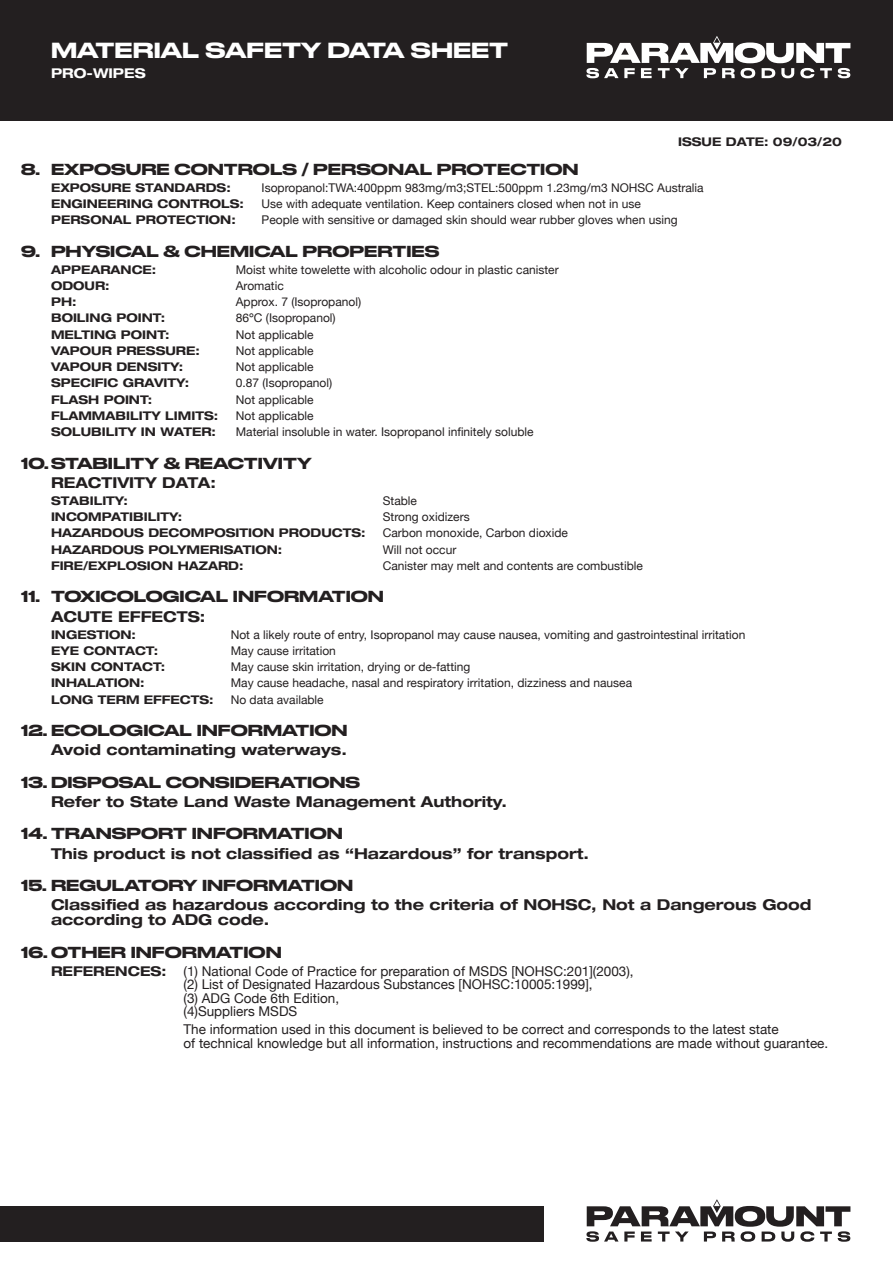
<style>
.page{position:relative;width:893px;height:1263px;background:#fff}
.page>*{position:absolute;margin:0;border:0;box-sizing:border-box;transform-origin:0 0}
.t1{font:500 20.55px "Druk Wide";color:#fff}
.t2{font:700 expanded 15px/15px "Helvetica Neue LT Std";color:#231f20}
.t3{font:500 15px "Druk Wide";color:#231f20}
.t4{font:13.5px/13.5px "Helvetica Neue";color:#231f20}
.t5{font:700 expanded 13.5px "Helvetica Neue LT Std";color:#231f20}
.t6{font:700 expanded 13.5px "Helvetica Neue LT Std";color:#fff}
.t7{font:12px "Helvetica Neue";color:#231f20}
.t8{font:700 expanded 12px "Helvetica Neue LT Std";color:#231f20}
.s1{font-family:"Lato"}
</style>
<div class="page">
<div style="left:0;top:0;width:893px;height:121px;background:#231f20"></div>
<svg style="left:586px;top:36px;width:264px;height:42px"></svg>
<svg style="left:586px;top:1199px;width:264px;height:43px"></svg>
<div style="left:0;top:1206px;width:544px;height:36px;background:#231f20"></div>
<p class="t1" style="left:51px;top:33px;width:459px">MATERIAL SAFETY DATA SHEET</p>
<p class="t6" style="left:51px;top:65px;width:96px">PRO-WIPES</p>
<p class="t8" style="left:678px;top:135px;width:165px">ISSUE DATE: 09/03/20</p>
<p class="t3" style="left:21px;top:157px;width:559px">8. EXPOSURE CONTROLS / PERSONAL PROTECTION</p>
<p class="t8" style="left:51px;top:180px;width:181px">EXPOSURE STANDARDS:</p>
<p class="t8" style="left:51px;top:196px;width:195px">ENGINEERING CONTROLS:</p>
<p class="t8" style="left:51px;top:212px;width:186px">PERSONAL PROTECTION:</p>
<p class="t7" style="left:262px;top:179px;width:444px">Isopropanol:TWA:400ppm 983mg/m3;STEL:500ppm 1.23mg/m3 NOHSC Australia</p>
<p class="t7" style="left:262px;top:195px;width:381px">Use with adequate ventilation. Keep containers closed when not in use</p>
<p class="t7" style="left:262px;top:211px;width:418px">People with sensitive or damaged skin should wear rubber gloves when using</p>
<p class="t3" style="left:21px;top:239px;width:420px">9. PHYSICAL &amp; CHEMICAL PROPERTIES</p>
<p class="t8" style="left:51px;top:262px;width:107px">APPEARANCE:</p>
<p class="t8" style="left:51px;top:278px;width:60px">ODOUR:</p>
<p class="t8" style="left:51px;top:294px;width:27px">PH:</p>
<p class="t8" style="left:51px;top:311px;width:116px">BOILING POINT:</p>
<p class="t8" style="left:51px;top:327px;width:120px">MELTING POINT:</p>
<p class="t8" style="left:51px;top:343px;width:150px">VAPOUR PRESSURE:</p>
<p class="t8" style="left:51px;top:359px;width:134px">VAPOUR DENSITY:</p>
<p class="t8" style="left:51px;top:376px;width:140px">SPECIFIC GRAVITY:</p>
<p class="t8" style="left:51px;top:392px;width:103px">FLASH POINT:</p>
<p class="t8" style="left:51px;top:408px;width:169px">FLAMMABILITY LIMITS:</p>
<p class="t8" style="left:51px;top:424px;width:166px">SOLUBILITY IN WATER:</p>
<p class="t7" style="left:236px;top:261px;width:324px">Moist white towelette with alcoholic odour in plastic canister</p>
<p class="t7" style="left:236px;top:277px;width:50px">Aromatic</p>
<p class="t7" style="left:236px;top:293px;width:127px">Approx. 7 (Isopropanol)</p>
<p class="t7" style="left:236px;top:309px;width:101px">86<span class="s1">°</span>C (Isopropanol)</p>
<p class="t7" style="left:236px;top:326px;width:79px">Not applicable</p>
<p class="t7" style="left:236px;top:342px;width:79px">Not applicable</p>
<p class="t7" style="left:236px;top:358px;width:79px">Not applicable</p>
<p class="t7" style="left:236px;top:374px;width:98px">0.87 (Isopropanol)</p>
<p class="t7" style="left:236px;top:391px;width:79px">Not applicable</p>
<p class="t7" style="left:236px;top:407px;width:79px">Not applicable</p>
<p class="t7" style="left:236px;top:423px;width:299px">Material insoluble in water. Isopropanol infinitely soluble</p>
<p class="t3" style="left:21px;top:451px;width:292px">10.STABILITY &amp; REACTIVITY</p>
<p class="t8" style="left:51px;top:493px;width:79px">STABILITY:</p>
<p class="t8" style="left:51px;top:509px;width:133px">INCOMPATIBILITY:</p>
<p class="t8" style="left:51px;top:526px;width:316px">HAZARDOUS DECOMPOSITION PRODUCTS:</p>
<p class="t8" style="left:51px;top:542px;width:233px">HAZARDOUS POLYMERISATION:</p>
<p class="t8" style="left:51px;top:558px;width:194px">FIRE/EXPLOSION HAZARD:</p>
<p class="t2" style="left:51px;top:474px;width:166px">REACTIVITY DATA:</p>
<p class="t7" style="left:383px;top:492px;width:36px">Stable</p>
<p class="t7" style="left:383px;top:508px;width:88px">Strong oxidizers</p>
<p class="t7" style="left:383px;top:524px;width:187px">Carbon monoxide, Carbon dioxide</p>
<p class="t7" style="left:383px;top:541px;width:75px">Will not occur</p>
<p class="t7" style="left:383px;top:557px;width:262px">Canister may melt and contents are combustible</p>
<p class="t3" style="left:21px;top:584px;width:364px">11. TOXICOLOGICAL INFORMATION</p>
<p class="t8" style="left:51px;top:627px;width:87px">INGESTION:</p>
<p class="t8" style="left:51px;top:643px;width:109px">EYE CONTACT:</p>
<p class="t8" style="left:51px;top:659px;width:116px">SKIN CONTACT:</p>
<p class="t8" style="left:51px;top:675px;width:95px">INHALATION:</p>
<p class="t8" style="left:51px;top:692px;width:164px">LONG TERM EFFECTS:</p>
<p class="t2" style="left:51px;top:608px;width:156px">ACUTE EFFECTS:</p>
<p class="t7" style="left:231px;top:626px;width:516px">Not a likely route of entry, Isopropanol may cause nausea, vomiting and gastrointestinal irritation</p>
<p class="t7" style="left:231px;top:642px;width:107px">May cause irritation</p>
<p class="t7" style="left:231px;top:658px;width:241px">May cause skin irritation, drying or de-fatting</p>
<p class="t7" style="left:231px;top:674px;width:403px">May cause headache, nasal and respiratory irritation, dizziness and nausea</p>
<p class="t7" style="left:231px;top:691px;width:94px">No data available</p>
<p class="t3" style="left:21px;top:718px;width:328px">12. ECOLOGICAL INFORMATION</p>
<p class="t2" style="left:51px;top:742px;width:297px">Avoid contaminating waterways.</p>
<p class="t3" style="left:21px;top:770px;width:340px">13. DISPOSAL CONSIDERATIONS</p>
<p class="t2" style="left:51px;top:794px;width:457px">Refer to State Land Waste Management Authority.</p>
<p class="t3" style="left:21px;top:821px;width:323px">14. TRANSPORT INFORMATION</p>
<p class="t2" style="left:51px;top:845px;width:540px">This product is not classified as “Hazardous” for transport.</p>
<p class="t3" style="left:21px;top:873px;width:333px">15. REGULATORY INFORMATION</p>
<p class="t2" style="left:51px;top:897px;width:762px">Classified as hazardous according to the criteria of NOHSC, Not a Dangerous Good according to ADG code.</p>
<p class="t3" style="left:21px;top:940px;width:262px">16. OTHER INFORMATION</p>
<p class="t5" style="left:51px;top:962px;width:117px">REFERENCES:</p>
<p class="t4" style="left:184px;top:965px;width:452px">(1) National Code of Practice for preparation of MSDS [NOHSC:201](2003), (2) List of Designated Hazardous Substances [NOHSC:10005:1999],<br>(3) ADG Code 6th Edition,<br>(4)Suppliers MSDS</p>
<p class="t4" style="left:184px;top:1023px;width:646px">The information used in this document is believed to be correct and corresponds to the latest state<br>of technical knowledge but all information, instructions and recommendations are made without guarantee.</p>
</div>
